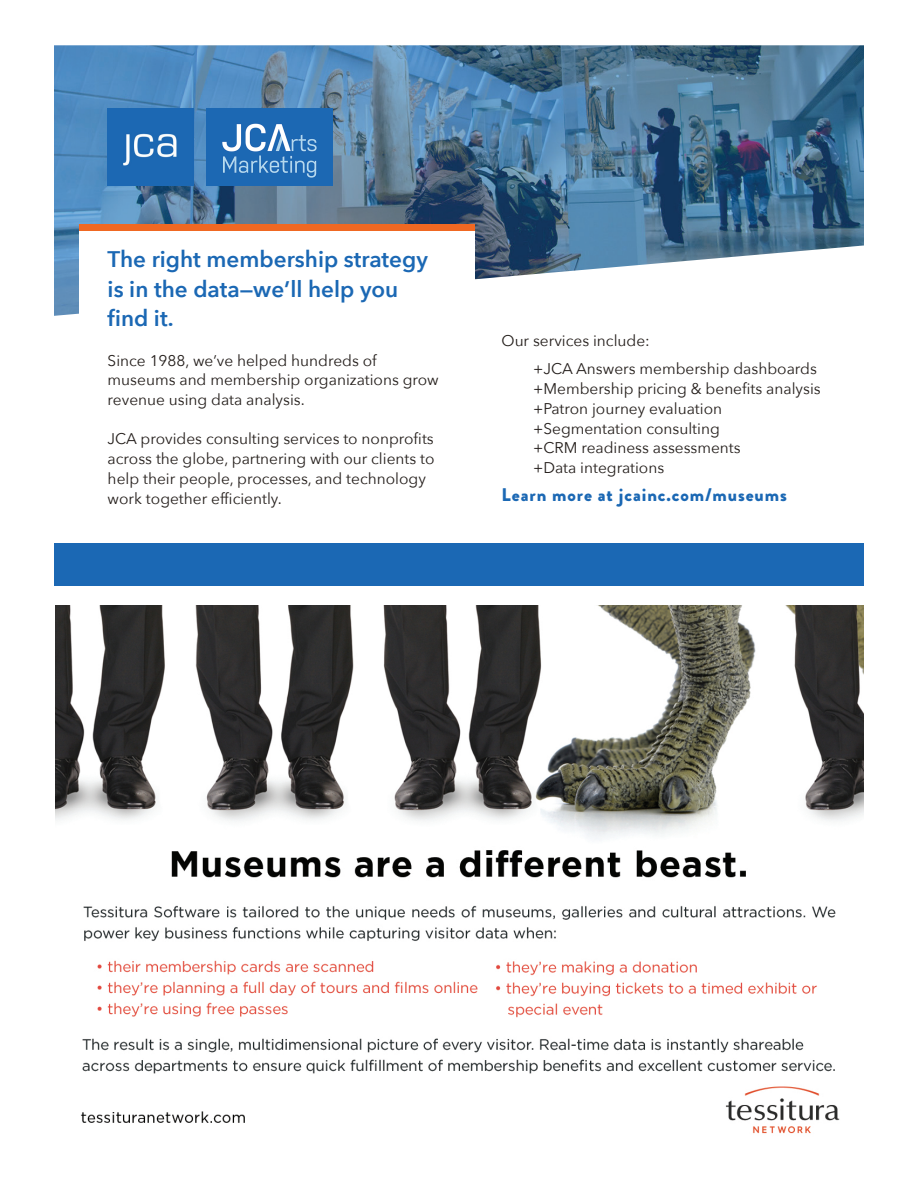
<style>
.page{position:relative;width:918px;height:1188px;background:#fff}
.page>*{position:absolute;margin:0;border:0;box-sizing:border-box;transform-origin:0 0}
.t1{font:600 22.5px/29.5px "Avenir Next";color:#1b68b4}
.t2{font:900 18.3px "Brandon Grotesque";letter-spacing:.05em;color:#1b68b4}
.t3{font:15.45px/19.6px "Avenir Next";color:#241e1b}
</style>
<div class="page">
<img style="left:54px;top:45px;width:810px;height:271px">
<div style="left:79px;top:230px;width:396px;height:356px;background:#fff"></div>
<div style="left:79px;top:224px;width:396px;height:6px;background:#f06822"></div>
<div style="left:54px;top:543px;width:810px;height:43px;background:#1b68b4"></div>
<img style="left:108px;top:109px;width:86px;height:77px">
<img style="left:207px;top:109px;width:125px;height:77px">
<img style="left:55px;top:606px;width:809px;height:528px">
<h1 class="t1" style="left:108px;top:244px;width:322px">The right membership strategy is in the data—we’ll help you find it.</h1>
<p class="t3" style="left:108px;top:350px;width:333px">Since 1988, we’ve helped hundreds of museums and membership organizations grow revenue using data analysis.</p>
<p class="t3" style="left:108px;top:429px;width:328px">JCA provides consulting services to nonprofits across the globe, partnering with our clients to help their people, processes, and technology work together efficiently.</p>
<p class="t3" style="left:533px;top:326px;width:285px;line-height:28px;text-indent:-32px">Our services include:<br>+JCA Answers membership dashboards</p>
<p class="t3" style="left:533px;top:378px;width:289px">+Membership pricing &amp; benefits analysis +Patron journey evaluation +Segmentation consulting<br>+CRM readiness assessments<br>+Data integrations</p>
<p class="t2" style="left:502px;top:482px;width:287px">Learn more at jcainc.com/museums</p>
</div>
